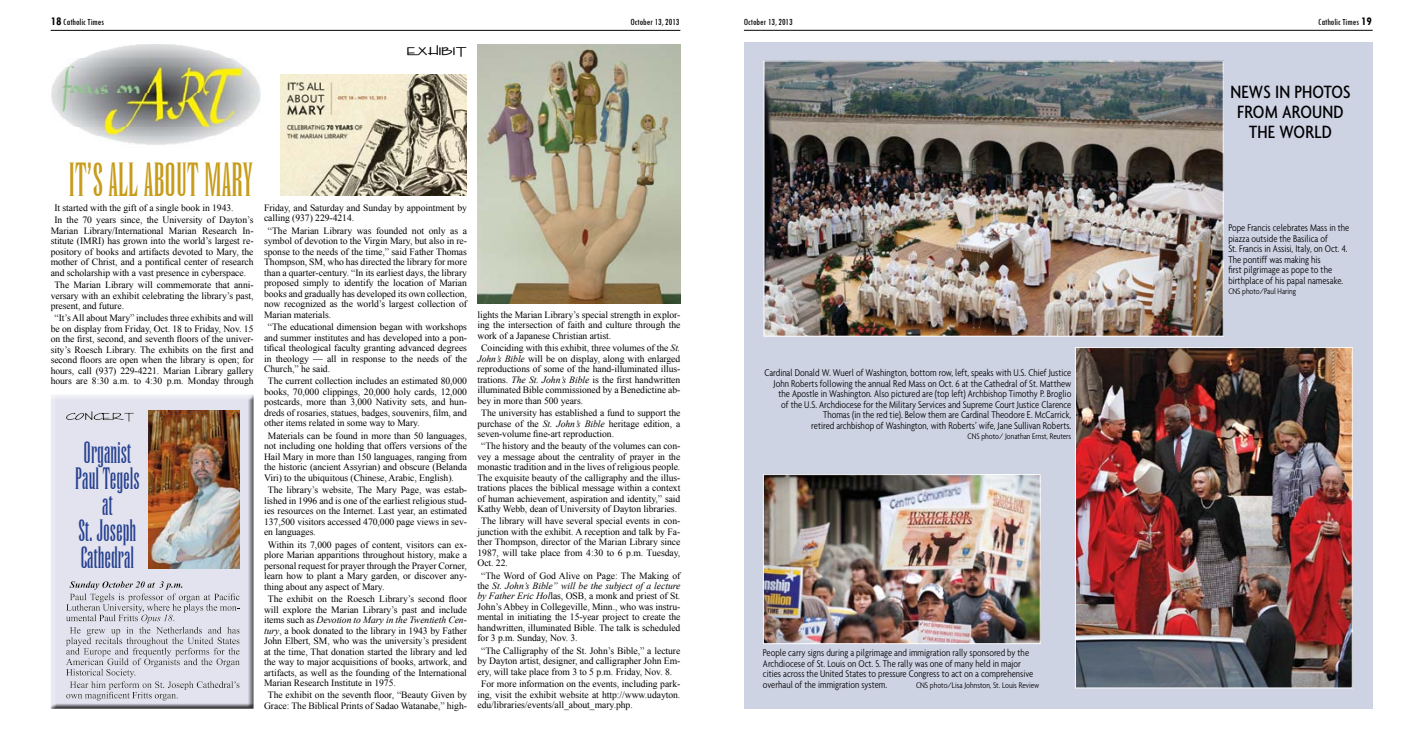
<style>
.page{position:relative;width:1418px;height:756px;background:#fff}
.page>*{position:absolute;margin:0;border:0;box-sizing:border-box;transform-origin:0 0}
.t1{font:condensed 42px "Runic";color:#c79c1a}
.t2{font:condensed 27.12px/26.2px "Runic";color:#25408f;text-align:center}
.t3{font:500 condensed 19.25px/20.1px "Agenda";letter-spacing:.01em;color:#000;text-align:center}
.t4{font:300 condensed 10.5px/10.5px "Agenda";color:#000}
.t5{font:10.5px "Enview Normal";letter-spacing:-.01em;color:#000;scale:1.5 1}
.t6{font:9.62px/10.5px "Times New Roman";letter-spacing:-.005em;color:#000;text-align:justify}
.t7{font:condensed 9.62px "Tw Cen";color:#000}
.t8{font:300 condensed 8.75px "Agenda";color:#000}
.s1{font-weight:700;font-size:12.25px}
.s2{font-style:italic}
</style>
<div class="page">
<img style="left:51px;top:44px;width:210px;height:101px">
<hr style="left:51px;top:30px;width:629px;height:1px;background:#000">
<img style="left:477px;top:44px;width:203px;height:260px">
<img style="left:280px;top:75px;width:187px;height:121px">
<div style="left:47px;top:391px;width:213px;height:318px;background:#000;opacity:.75"></div>
<hr style="left:744px;top:30px;width:628px;height:1px;background:#000">
<div style="left:744px;top:42px;width:628px;height:667px;background:#ced3e4"></div>
<img style="left:765px;top:62px;width:456px;height:273px">
<div style="left:763px;top:60px;width:460px;height:277px;border:1px solid #fff"></div>
<img style="left:765px;top:476px;width:273px;height:166px">
<div style="left:763px;top:474px;width:277px;height:170px;border:1px solid #fff"></div>
<img style="left:1077px;top:349px;width:273px;height:337px">
<div style="left:1075px;top:347px;width:277px;height:341px;border:1px solid #fff"></div>
<p class="t7" style="left:51px;top:16px;width:55px"><span class="s1">18</span> Catholic Times</p>
<p class="t7" style="left:630px;top:16px;width:50px">October 13, 2013</p>
<p class="t5" style="left:407px;top:45px;width:41px">exhibit</p>
<h1 class="t1" style="left:69px;top:155px;width:186px">IT’S ALL ABOUT MARY</h1>
<p class="t6" style="left:54px;top:201px;width:201px;line-height:12.4px">It started with the gift of a single book in 1943.<br>In the 70 years since, the University of Dayton’s</p>
<p class="t6" style="left:51px;top:225px;width:204px">Marian Library/International Marian Research In&shy;stitute (IMRI) has grown into the world’s largest re&shy;pository of books and artifacts devoted to Mary, the mother of Christ, and a pontifical center of research and scholarship with a vast presence in cyberspace.</p>
<p class="t6" style="left:51px;top:279px;width:204px;text-indent:4px">The Marian Library will commemorate that anni&shy;versary with an exhibit celebrating the library’s past, present, and future.</p>
<p class="t6" style="left:51px;top:313px;width:204px;text-align:center">“It’s All about Mary” includes three exhibits and will be on display from Friday, Oct. 18 to Friday, Nov. 15 on the first, second, and seventh floors of the univer&shy;sity’s Roesch Library. The exhibits on the first and second floors are open when the library is open; for hours, call (937) 229-4221. Marian Library gallery hours are 8:30 a.m. to 4:30 p.m. Monday through</p>
<h2 class="t2" style="left:75px;top:439px;width:66px">Organist<br>Paul Tegels at<br>St. Joseph<br>Cathedral</h2>
<p class="t6" style="left:264px;top:202px;width:204px">Friday, and Saturday and Sunday by appointment by calling (937) 229-4214.</p>
<p class="t6" style="left:264px;top:225px;width:204px;text-indent:4px">“The Marian Library was founded not only as a symbol of devotion to the Virgin Mary, but also in re&shy;sponse to the needs of the time,” said Father Thomas Thompson, SM, who has directed the library for more than a quarter-century. “In its earliest days, the library proposed simply to identify the location of Marian books and gradually has developed its own collection, now recognized as the world’s largest collection of Marian materials.</p>
<p class="t6" style="left:264px;top:321px;width:204px;text-indent:4px">“The educational dimension began with workshops and summer institutes and has developed into a pon&shy;tifical theological faculty granting advanced degrees in theology — all in response to the needs of the Church,” he said.</p>
<p class="t6" style="left:264px;top:376px;width:204px;text-indent:4px">The current collection includes an estimated 80,000 books, 70,000 clippings, 20,000 holy cards, 12,000 postcards, more than 3,000 Nativity sets, and hun&shy;dreds of rosaries, statues, badges, souvenirs, film, and other items related in some way to Mary.</p>
<p class="t6" style="left:264px;top:430px;width:204px;text-indent:4px">Materials can be found in more than 50 languages, not including one holding that offers versions of the Hail Mary in more than 150 languages, ranging from the historic (ancient Assyrian) and obscure (Belanda Viri) to the ubiquitous (Chinese, Arabic, English).</p>
<p class="t6" style="left:264px;top:485px;width:204px;text-indent:4px">The library’s website, The Mary Page, was estab&shy;lished in 1996 and is one of the earliest religious stud&shy;ies resources on the Internet. Last year, an estimated 137,500 visitors accessed 470,000 page views in sev&shy;en languages.</p>
<p class="t6" style="left:264px;top:539px;width:204px;text-indent:4px">Within its 7,000 pages of content, visitors can ex&shy;plore Marian apparitions throughout history, make a personal request for prayer through the Prayer Corner, learn how to plant a Mary garden, or discover any&shy;thing about any aspect of Mary.</p>
<p class="t6" style="left:264px;top:593px;width:204px;text-indent:4px">The exhibit on the Roesch Library’s second floor will explore the Marian Library’s past and include items such as <span class="s2">Devotion to Mary in the Twentieth Cen&shy;tury</span>, a book donated to the library in 1943 by Father John Elbert, SM, who was the university’s president at the time, That donation started the library and led the way to major acquisitions of books, artwork, and artifacts, as well as the founding of the International Marian Research Institute in 1975.</p>
<p class="t6" style="left:264px;top:690px;width:204px;text-align:center">The exhibit on the seventh floor, “Beauty Given by<br>Grace: The Biblical Prints of Sadao Watanabe,” high-</p>
<p class="t6" style="left:477px;top:309px;width:204px">lights the Marian Library’s special strength in explor&shy;ing the intersection of faith and culture through the work of a Japanese Christian artist.</p>
<p class="t6" style="left:477px;top:343px;width:204px;text-indent:4px">Coinciding with this exhibit, three volumes of the <span class="s2">St.<br>John’s Bible</span> will be on display, along with enlarged reproductions of some of the hand-illuminated illus&shy;trations. <span class="s2">The St. John’s Bible</span> is the first handwritten illuminated Bible commissioned by a Benedictine ab&shy;bey in more than 500 years.</p>
<p class="t6" style="left:477px;top:408px;width:204px;text-indent:4px">The university has established a fund to support the purchase of the <span class="s2">St. John’s Bible</span> heritage edition, a seven-volume fine-art reproduction.</p>
<p class="t6" style="left:477px;top:441px;width:204px;text-align:center">“The history and the beauty of the volumes can con&shy;vey a message about the centrality of prayer in the monastic tradition and in the lives of religious people.<br>The exquisite beauty of the calligraphy and the illus&shy;trations places the biblical message within a context of human achievement, aspiration and identity,” said Kathy Webb, dean of University of Dayton libraries.</p>
<p class="t6" style="left:477px;top:516px;width:204px;text-indent:4px">The library will have several special events in con&shy;junction with the exhibit. A reception and talk by Fa&shy;ther Thompson, director of the Marian Library since 1987, will take place from 4:30 to 6 p.m. Tuesday, Oct. 22.</p>
<p class="t6" style="left:477px;top:570px;width:204px;text-indent:4px">“The Word of God Alive on Page: The Making of the <span class="s2">St. John’s Bible” will be the subject of a lecture by Father Eric Hol</span>las, OSB, a monk and priest of St.<br>John’s Abbey in Collegeville, Minn., who was instru&shy;mental in initiating the 15-year project to create the handwritten, illuminated Bible. The talk is scheduled for 3 p.m. Sunday, Nov. 3.</p>
<p class="t6" style="left:477px;top:645px;width:204px;text-indent:4px">“The Calligraphy of the St. John’s Bible,” a lecture by Dayton artist, designer, and calligrapher John Em&shy;ery, will take place from 3 to 5 p.m. Friday, Nov. 8.</p>
<p class="t6" style="left:477px;top:678px;width:204px;text-indent:4px">For more information on the events, including park&shy;ing, visit the exhibit website at http://www.udayton. edu/libraries/events/all_about_mary.php.</p>
<p class="t7" style="left:744px;top:16px;width:50px">October 13, 2013</p>
<p class="t7" style="left:1318px;top:16px;width:55px">Catholic Times <span class="s1">19</span></p>
<h3 class="t3" style="left:1230px;top:81px;width:122px">NEWS IN PHOTOS<br>FROM AROUND<br>THE WORLD</h3>
<p class="t4" style="left:764px;top:367px;width:308px;text-align:right">Cardinal Donald W. Wuerl of Washington, bottom row, left, speaks with U.S. Chief Justice John Roberts following the annual Red Mass on Oct. 6 at the Cathedral of St. Matthew the Apostle in Washington. Also pictured are (top left) Archbishop Timothy P. Broglio<br>of the U.S. Archdiocese for the Military Services and Supreme Court Justice Clarence Thomas (in the red tie). Below them are Cardinal Theodore E. McCarrick,<br>retired archbishop of Washington, with Roberts’ wife, Jane Sullivan Roberts.</p>
<p class="t8" style="left:967px;top:431px;width:105px">CNS photo/ Jonathan Ernst, Reuters</p>
<p class="t4" style="left:763px;top:647px;width:272px">People carry signs during a pilgrimage and immigration rally sponsored by the Archdiocese of St. Louis on Oct. 5. The rally was one of many held in major cities across the United States to pressure Congress to act on a comprehensive overhaul of the immigration system.</p>
<p class="t8" style="left:916px;top:680px;width:125px">CNS photo/Lisa Johnston, St. Louis Review</p>
<p class="t4" style="left:1228px;top:223px;width:122px">Pope Francis celebrates Mass in the piazza outside the Basilica of<br>St. Francis in Assisi, Italy, on Oct. 4.<br>The pontiff was making his<br>first pilgrimage as pope to the birthplace of his papal namesake.</p>
<p class="t8" style="left:1228px;top:287px;width:69px">CNS photo/Paul Haring</p>
</div>
